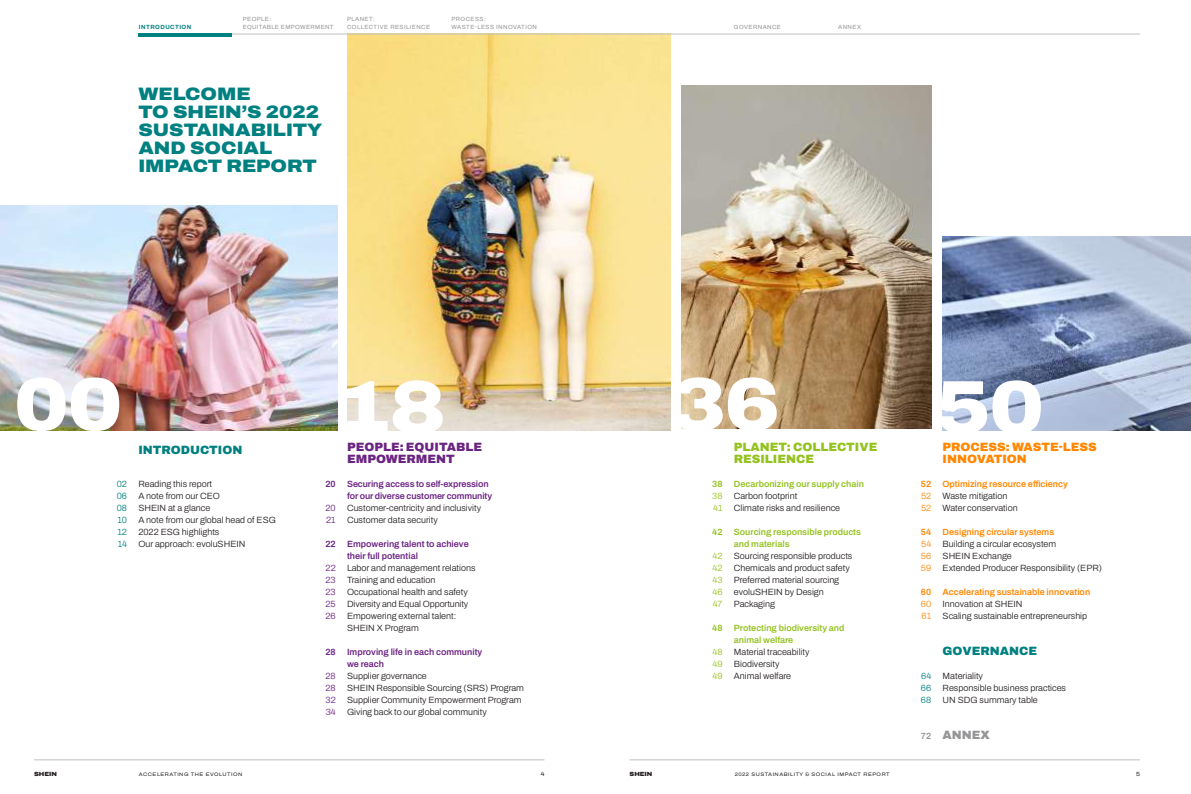
<style>
.page{position:relative;width:1191px;height:794px;background:#fff}
.page>*{position:absolute;margin:0;border:0;box-sizing:border-box;transform-origin:0 0}
.t1{font:900 75.2px "Archivo Semi Expanded";letter-spacing:-.01em;color:#fff}
.t2{font:900 18px/18px "Archivo Semi Expanded";color:#008080}
.t3{font:900 12px/12px "Archivo";color:#ff8700}
.t4{font:900 12px/12px "Archivo";color:#6b2482}
.t5{font:900 12px/12px "Archivo";color:#94c21f}
.t6{font:900 12px "Archivo";color:#008080}
.t7{font:900 12px "Archivo";color:#969698}
.t8{font:300 9px/12px "Archivo";color:#241f1f}
.t9{font:600 9px/12px "Archivo";color:#6b2482}
.t10{font:600 9px/12px "Archivo";color:#94c21f}
.t11{font:600 9px "Archivo";color:#ff8700}
.t12{font:300 9px/12px "Archivo";color:#6b2482;text-align:justify}
.t13{font:300 9px/12px "Archivo";color:#94c21f;text-align:justify}
.t14{font:300 9px/12px "Archivo";color:#008080;text-align:justify}
.t15{font:300 9px/12px "Archivo";color:#ff8700}
.t16{font:600 9px "Archivo";color:#969698}
.t17{font:6px/8px "Archivo";letter-spacing:.075em;color:#969698}
.t18{font:700 6px "Archivo";letter-spacing:.075em;color:#008080}
.t19{font:900 6px "Archivo Semi Expanded";color:#241f1f}
.t20{font:6px "Archivo Semi Expanded";color:#241f1f}
.t21{font:5px "Archivo Semi Expanded";letter-spacing:.1em;color:#241f1f}
</style>
<div class="page">
<img style="left:942px;top:237px;width:249px;height:193px">
<img style="left:347px;top:35px;width:323px;height:395px">
<hr style="left:34px;top:759px;width:510px;height:1px;background:#c0bfc1">
<hr style="left:629px;top:759px;width:511px;height:1px;background:#c0bfc1">
<hr style="left:138px;top:34px;width:1002px;height:1px;background:#c0bfc1">
<hr style="left:138px;top:34px;width:93px;height:3px;background:#008080">
<img style="left:681px;top:85px;width:250px;height:343px">
<img style="left:0;top:205px;width:337px;height:225px">
<p class="t18" style="left:139px;top:23px;width:54px">INTRODUCTION</p>
<p class="t17" style="left:243px;top:15px;width:92px">PEOPLE:<br>EQUITABLE EMPOWERMENT</p>
<p class="t17" style="left:347px;top:15px;width:85px">PLANET:<br>COLLECTIVE RESILIENCE</p>
<p class="t17" style="left:451px;top:15px;width:87px">PROCESS:<br>WASTE-LESS INNOVATION</p>
<p class="t17" style="left:734px;top:23px;width:49px">GOVERNANCE</p>
<p class="t17" style="left:838px;top:23px;width:24px">ANNEX</p>
<h2 class="t2" style="left:138px;top:85px;width:186px">WELCOME<br>TO SHEIN’S 2022<br>SUSTAINABILITY<br>AND SOCIAL<br>IMPACT REPORT</h2>
<h1 class="t1" style="left:14px;top:348px;width:110px">00</h1>
<h1 class="t1" style="left:338px;top:351px;width:110px">18</h1>
<h1 class="t1" style="left:671px;top:348px;width:110px">36</h1>
<h1 class="t1" style="left:935px;top:351px;width:110px">50</h1>
<h1 class="t1" style="left:25px;top:351px;width:110px">18</h1>
<h3 class="t6" style="left:138px;top:441px;width:105px">INTRODUCTION</h3>
<p class="t8" style="left:138px;top:478px;width:139px">Reading this report<br>A note from our CEO<br>SHEIN at a glance<br>A note from our global head of ESG<br>2022 ESG highlights<br>Our approach: evoluSHEIN</p>
<p class="t14" style="left:117px;top:478px;width:12px">02<br>06<br>08<br>10<br>12<br>14</p>
<p class="t9" style="left:325px;top:478px;width:12px">20</p>
<p class="t12" style="left:325px;top:502px;width:12px">20<br>21</p>
<p class="t9" style="left:325px;top:538px;width:12px">22</p>
<p class="t12" style="left:325px;top:562px;width:12px">22<br>23<br>23<br>25<br>26</p>
<p class="t9" style="left:325px;top:646px;width:12px">28</p>
<p class="t12" style="left:325px;top:670px;width:12px">28<br>28<br>32<br>34</p>
<h3 class="t4" style="left:347px;top:441px;width:136px">PEOPLE: EQUITABLE<br>EMPOWERMENT</h3>
<p class="t9" style="left:347px;top:478px;width:146px">Securing access to self-expression for our diverse customer community</p>
<p class="t8" style="left:347px;top:502px;width:136px">Customer-centricity and inclusivity<br>Customer data security</p>
<p class="t9" style="left:347px;top:538px;width:123px">Empowering talent to achieve their full potential</p>
<p class="t8" style="left:347px;top:562px;width:130px">Labor and management relations<br>Training and education<br>Occupational health and safety<br>Diversity and Equal Opportunity<br>Empowering external talent:<br>SHEIN X Program</p>
<p class="t9" style="left:347px;top:646px;width:137px">Improving life in each community we reach</p>
<p class="t8" style="left:347px;top:670px;width:178px">Supplier governance<br>SHEIN Responsible Sourcing (SRS) Program Supplier Community Empowerment Program Giving back to our global community</p>
<p class="t10" style="left:712px;top:478px;width:12px">38</p>
<p class="t13" style="left:712px;top:490px;width:12px">38<br>41</p>
<p class="t10" style="left:712px;top:526px;width:12px">42</p>
<p class="t13" style="left:712px;top:550px;width:12px">42<br>42<br>43<br>46<br>47</p>
<p class="t10" style="left:712px;top:622px;width:12px">48</p>
<p class="t13" style="left:712px;top:646px;width:12px">48<br>49<br>49</p>
<h3 class="t5" style="left:734px;top:441px;width:145px">PLANET: COLLECTIVE<br>RESILIENCE</h3>
<p class="t10" style="left:734px;top:478px;width:132px">Decarbonizing our supply chain</p>
<p class="t8" style="left:734px;top:490px;width:108px">Carbon footprint<br>Climate risks and resilience</p>
<p class="t10" style="left:734px;top:526px;width:129px">Sourcing responsible products and materials</p>
<p class="t8" style="left:734px;top:550px;width:120px">Sourcing responsible products<br>Chemicals and product safety<br>Preferred material sourcing evoluSHEIN by Design<br>Packaging</p>
<p class="t10" style="left:734px;top:622px;width:112px">Protecting biodiversity and animal welfare</p>
<p class="t8" style="left:734px;top:646px;width:77px">Material traceability<br>Biodiversity<br>Animal welfare</p>
<p class="t11" style="left:921px;top:477px;width:12px">52</p>
<p class="t15" style="left:921px;top:490px;width:12px">52<br>52</p>
<p class="t11" style="left:921px;top:525px;width:12px">54</p>
<p class="t15" style="left:921px;top:538px;width:12px;text-align:justify">54<br>56<br>59</p>
<p class="t11" style="left:921px;top:585px;width:12px">60</p>
<p class="t15" style="left:921px;top:598px;width:12px">60<br>61</p>
<p class="t14" style="left:921px;top:670px;width:12px">64<br>66<br>68</p>
<p class="t16" style="left:921px;top:729px;width:12px">72</p>
<h3 class="t3" style="left:942px;top:441px;width:156px">PROCESS: WASTE-LESS<br>INNOVATION</h3>
<p class="t11" style="left:942px;top:477px;width:127px">Optimizing resource efficiency</p>
<p class="t8" style="left:942px;top:490px;width:77px">Waste mitigation<br>Water conservation</p>
<p class="t11" style="left:942px;top:525px;width:113px">Designing circular systems</p>
<p class="t8" style="left:942px;top:538px;width:161px">Building a circular ecosystem<br>SHEIN Exchange<br>Extended Producer Responsibility (EPR)</p>
<p class="t11" style="left:942px;top:585px;width:149px">Accelerating sustainable innovation</p>
<p class="t8" style="left:942px;top:598px;width:146px">Innovation at SHEIN<br>Scaling sustainable entrepreneurship</p>
<h3 class="t6" style="left:942px;top:642px;width:96px">GOVERNANCE</h3>
<p class="t8" style="left:942px;top:670px;width:125px">Materiality<br>Responsible business practices<br>UN SDG summary table</p>
<h3 class="t7" style="left:942px;top:726px;width:49px">ANNEX</h3>
<p class="t19" style="left:34px;top:769px;width:24px">SHEIN</p>
<p class="t21" style="left:139px;top:770px;width:105px">ACCELERATING THE EVOLUTION</p>
<p class="t20" style="left:540px;top:769px;width:5px">4</p>
<p class="t19" style="left:629px;top:769px;width:24px">SHEIN</p>
<p class="t21" style="left:734px;top:770px;width:156px">2022 SUSTAINABILITY &amp; SOCIAL IMPACT REPORT</p>
<p class="t20" style="left:1136px;top:769px;width:5px">5</p>
</div>
